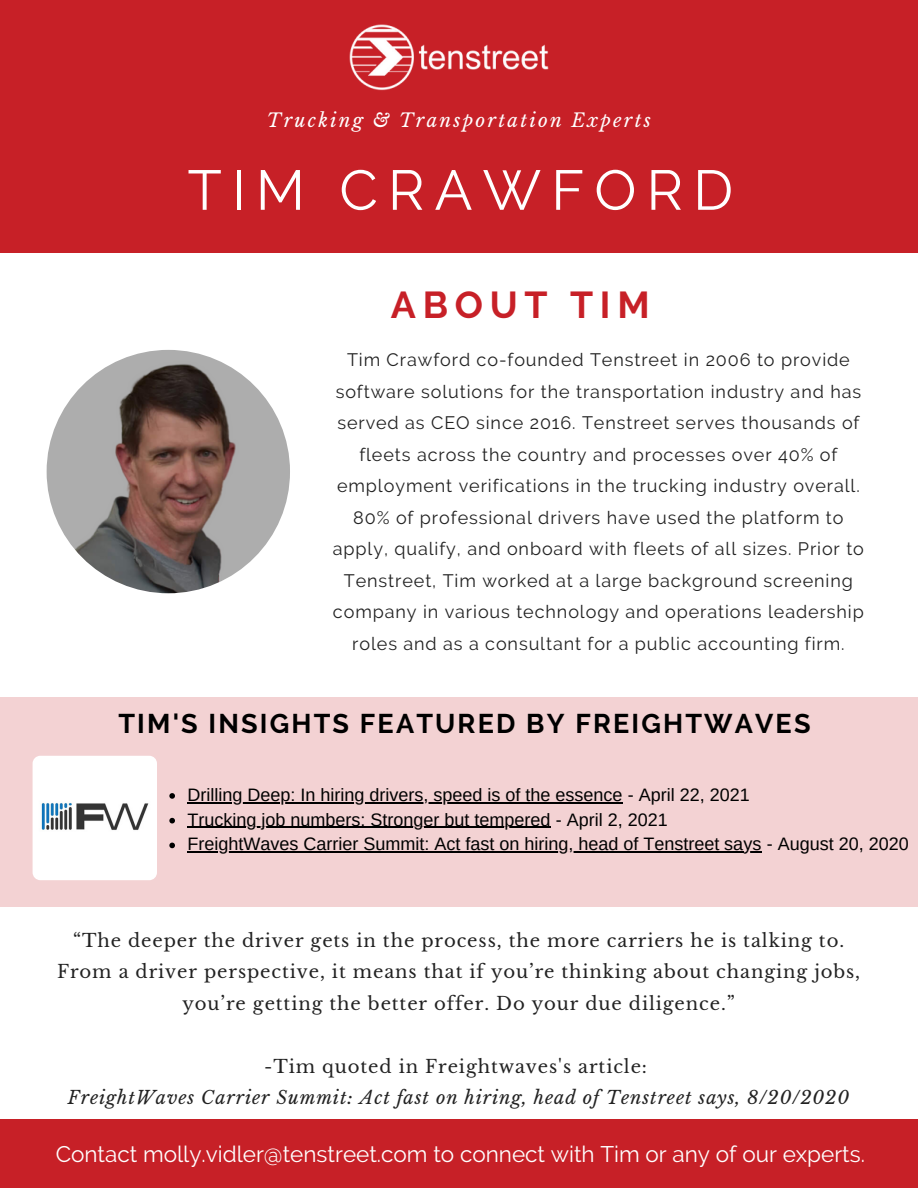
<style>
.page{position:relative;width:918px;height:1188px;background:#fff}
.page>*{position:absolute;margin:0;border:0;box-sizing:border-box;transform-origin:0 0}
.t1{font:56.1px "Raleway";letter-spacing:.18em;color:#fff}
.t2{font:700 37.35px "Raleway";letter-spacing:.18em;color:#c72027}
.t3{font:700 27px "Raleway";letter-spacing:.08em;color:#000}
.t4{font:22.5px "Raleway";color:#fff}
.t5{font:italic 18.6px "Libre Baskerville";letter-spacing:.12em;color:#fff}
.t6{font:18px/31.5px "Raleway";letter-spacing:.05em;color:#222;text-align:center}
.t7{font:18px/31.5px "Libre Baskerville";letter-spacing:.05em;color:#222;text-align:center}
.t8{font:18px/24.8px "Arimo";color:#000}
.t9{font:italic 18px "Libre Baskerville";letter-spacing:.05em;color:#222}
</style>
<div class="page">
<div style="left:0;top:0;width:918px;height:253px;background:#c72027"></div>
<div style="left:0;top:697px;width:918px;height:210px;background:#f3d2d3"></div>
<img style="left:47px;top:350px;width:243px;height:243px;border-radius:50%">
<img style="left:349px;top:24px;width:200px;height:67px">
<div style="left:0;top:1119px;width:918px;height:69px;background:#c72027"></div>
<img style="left:33px;top:756px;width:124px;height:124px;border-radius:8px">
<svg style="left:169px;top:793px;width:6px;height:6px"></svg>
<hr style="left:188px;top:802px;width:435px;height:1px;background:#000">
<svg style="left:169px;top:818px;width:6px;height:5px"></svg>
<hr style="left:188px;top:827px;width:363px;height:1px;background:#000">
<svg style="left:169px;top:843px;width:6px;height:5px"></svg>
<hr style="left:188px;top:852px;width:574px;height:1px;background:#000">
<p class="t5" style="left:267px;top:108px;width:386px">Trucking &amp; Transportation Experts</p>
<h1 class="t1" style="left:188px;top:157px;width:547px">TIM CRAWFORD</h1>
<h2 class="t2" style="left:391px;top:283px;width:260px">ABOUT TIM</h2>
<p class="t6" style="left:333px;top:344px;width:533px">Tim Crawford co-founded Tenstreet in 2006 to provide software solutions for the transportation industry and has served as CEO since 2016. Tenstreet serves thousands of fleets across the country and processes over 40% of employment verifications in the trucking industry overall.<br>80% of professional drivers have used the platform to apply, qualify, and onboard with fleets of all sizes. Prior to Tenstreet, Tim worked at a large background screening company in various technology and operations leadership roles and as a consultant for a public accounting firm.</p>
<h3 class="t3" style="left:118px;top:707px;width:694px">TIM'S INSIGHTS FEATURED BY FREIGHTWAVES</h3>
<p class="t8" style="left:188px;top:782px;width:723px">Drilling Deep: In hiring drivers, speed is of the essence - April 22, 2021<br>Trucking job numbers: Stronger but tempered - April 2, 2021<br>FreightWaves Carrier Summit: Act fast on hiring, head of Tenstreet says - August 20, 2020</p>
<p class="t7" style="left:57px;top:925px;width:805px">“The deeper the driver gets in the process, the more carriers he is talking to.<br>From a driver perspective, it means that if you’re thinking about changing jobs, you’re getting the better offer. Do your due diligence.”</p>
<p class="t7" style="left:264px;top:1051px;width:385px">-Tim quoted in Freightwaves's article:</p>
<p class="t9" style="left:68px;top:1087px;width:783px">FreightWaves Carrier Summit: Act fast on hiring, head of Tenstreet says, 8/20/2020</p>
<p class="t4" style="left:56px;top:1141px;width:811px">Contact molly.vidler@tenstreet.com to connect with Tim or any of our experts.</p>
</div>
